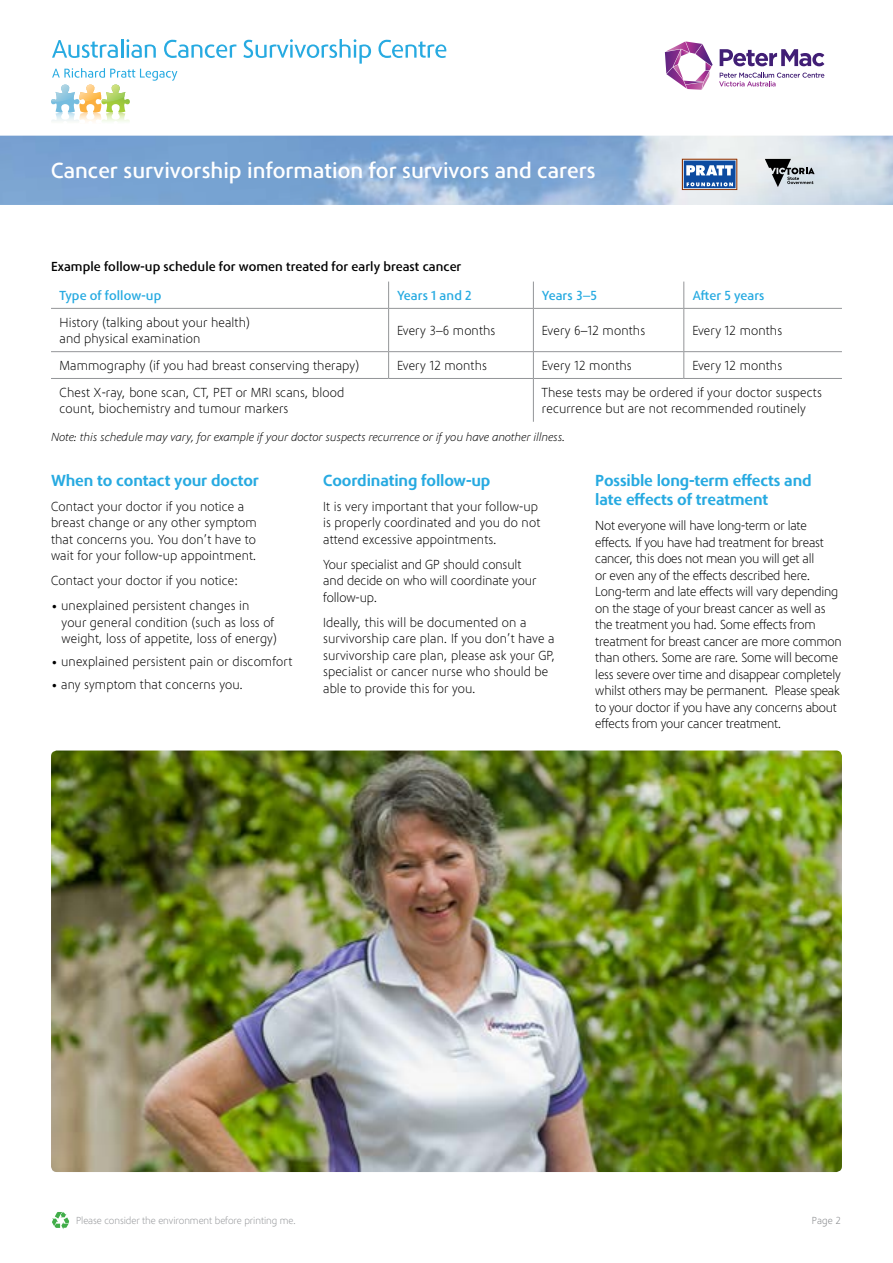
<style>
.page{position:relative;width:893px;height:1263px;background:#fff}
.page>*{position:absolute;margin:0;border:0;box-sizing:border-box;transform-origin:0 0}
.t1{font:500 22.5px "Phoenica";color:#fff}
.t2{font:700 16.5px/19.5px "Phoenica";letter-spacing:-.01em;color:#27aae1}
.t3{font:300 13.5px/16.5px "Phoenica";letter-spacing:-.005em;color:#000}
.t4{font:300 13.5px/16.5px "Phoenica";letter-spacing:-.03em;color:#000}
.t5{font:500 13.5px "Phoenica";letter-spacing:.005em;color:#000}
.t6{font:500 13.5px "Phoenica";letter-spacing:.005em;color:#27aae1}
.t7{font:italic 300 12px "Phoenica";letter-spacing:-.005em;color:#000}
.t8{font:300 10.5px "Phoenica";letter-spacing:-.02em;color:#939598}
.t9{font:300 10.5px "Phoenica";color:#808285}
</style>
<div class="page">
<img style="left:0;top:136px;width:893px;height:69px">
<svg style="left:720px;top:49px;width:104px;height:17px"></svg>
<svg style="left:719px;top:72px;width:105px;height:14px"></svg>
<svg style="left:665px;top:41px;width:48px;height:49px"></svg>
<svg style="left:765px;top:159px;width:50px;height:28px"></svg>
<svg style="left:52px;top:39px;width:104px;height:19px"></svg>
<svg style="left:164px;top:40px;width:72px;height:18px"></svg>
<svg style="left:243px;top:39px;width:128px;height:25px"></svg>
<svg style="left:378px;top:40px;width:68px;height:18px"></svg>
<svg style="left:51px;top:68px;width:126px;height:54px"></svg>
<svg style="left:52px;top:1212px;width:17px;height:17px"></svg>
<div style="left:682px;top:158px;width:55px;height:32px;background:#d7b9a9"></div>
<svg style="left:682px;top:159px;width:55px;height:31px;background:#6481b0"></svg>
<svg style="left:388px;top:282px;width:1px;height:26px"></svg>
<svg style="left:533px;top:282px;width:1px;height:26px"></svg>
<svg style="left:683px;top:282px;width:1px;height:26px"></svg>
<hr style="left:51px;top:308px;width:338px;height:1px;background:#939598">
<hr style="left:389px;top:308px;width:144px;height:1px;background:#939598">
<hr style="left:388px;top:309px;width:1px;height:42px;background:#939598">
<hr style="left:533px;top:308px;width:151px;height:1px;background:#939598">
<hr style="left:533px;top:309px;width:1px;height:42px;background:#939598">
<hr style="left:684px;top:308px;width:158px;height:1px;background:#939598">
<hr style="left:683px;top:309px;width:1px;height:42px;background:#939598">
<hr style="left:51px;top:351px;width:338px;height:1px;background:#939598">
<hr style="left:389px;top:351px;width:144px;height:1px;background:#939598">
<svg style="left:388px;top:352px;width:1px;height:26px"></svg>
<hr style="left:533px;top:351px;width:151px;height:1px;background:#939598">
<svg style="left:533px;top:352px;width:1px;height:26px"></svg>
<hr style="left:684px;top:351px;width:158px;height:1px;background:#939598">
<svg style="left:683px;top:352px;width:1px;height:26px"></svg>
<hr style="left:51px;top:378px;width:338px;height:1px;background:#939598">
<hr style="left:389px;top:378px;width:144px;height:1px;background:#939598">
<hr style="left:533px;top:378px;width:151px;height:1px;background:#939598">
<hr style="left:533px;top:379px;width:1px;height:43px;background:#939598">
<hr style="left:684px;top:378px;width:158px;height:1px;background:#939598">
<img style="left:51px;top:750px;width:791px;height:422px">
<h1 class="t1" style="left:51px;top:157px;width:546px">Cancer survivorship information for survivors and carers</h1>
<p class="t5" style="left:51px;top:259px;width:412px">Example follow-up schedule for women treated for early breast cancer</p>
<p class="t6" style="left:60px;top:288px;width:103px">Type of follow-up</p>
<p class="t6" style="left:397px;top:288px;width:76px">Years 1 and 2</p>
<p class="t6" style="left:542px;top:288px;width:57px">Years 3–5</p>
<p class="t6" style="left:692px;top:288px;width:74px">After 5 years</p>
<p class="t3" style="left:60px;top:314px;width:192px">History (talking about your health) and physical examination</p>
<p class="t3" style="left:397px;top:322px;width:100px">Every 3–6 months</p>
<p class="t3" style="left:542px;top:322px;width:105px">Every 6–12 months</p>
<p class="t3" style="left:692px;top:322px;width:92px">Every 12 months</p>
<p class="t3" style="left:60px;top:357px;width:301px">Mammography (if you had breast conserving therapy)</p>
<p class="t3" style="left:397px;top:357px;width:92px">Every 12 months</p>
<p class="t3" style="left:542px;top:357px;width:92px">Every 12 months</p>
<p class="t3" style="left:692px;top:357px;width:92px">Every 12 months</p>
<p class="t3" style="left:60px;top:384px;width:286px">Chest X-ray, bone scan, CT, PET or MRI scans, blood count, biochemistry and tumour markers</p>
<p class="t3" style="left:542px;top:384px;width:282px">These tests may be ordered if your doctor suspects recurrence but are not recommended routinely</p>
<p class="t7" style="left:51px;top:430px;width:516px">Note: this schedule may vary, for example if your doctor suspects recurrence or if you have another illness.</p>
<p class="t2" style="left:51px;top:471px;width:209px">When to contact your doctor</p>
<p class="t3" style="left:51px;top:498px;width:207px">Contact your doctor if you notice a breast change or any other symptom that concerns you. You don’t have to wait for your follow-up appointment.</p>
<p class="t3" style="left:51px;top:573px;width:189px">Contact your doctor if you notice:</p>
<p class="t3" style="left:62px;top:598px;width:217px;text-indent:-11px">• unexplained persistent changes in your general condition (such as loss of weight, loss of appetite, loss of energy)</p>
<p class="t3" style="left:51px;top:654px;width:243px">• unexplained persistent pain or discomfort</p>
<p class="t3" style="left:51px;top:676px;width:194px">• any symptom that concerns you.</p>
<p class="t2" style="left:323px;top:471px;width:169px">Coordinating follow-up</p>
<p class="t3" style="left:323px;top:498px;width:219px">It is very important that your follow-up is properly coordinated and you do not attend excessive appointments.</p>
<p class="t3" style="left:323px;top:556px;width:215px">Your specialist and GP should consult and decide on who will coordinate your follow-up.</p>
<p class="t3" style="left:323px;top:614px;width:234px">Ideally, this will be documented on a survivorship care plan. If you don’t have a survivorship care plan, please ask your GP, specialist or cancer nurse who should be able to provide this for you.</p>
<p class="t2" style="left:595px;top:471px;width:218px">Possible long-term effects and late effects of treatment</p>
<p class="t4" style="left:595px;top:518px;width:248px">Not everyone will have long-term or late effects. If you have had treatment for breast cancer, this does not mean you will get all<br>or even any of the effects described here.<br>Long-term and late effects will vary depending on the stage of your breast cancer as well as the treatment you had. Some effects from treatment for breast cancer are more common than others. Some are rare. Some will become less severe over time and disappear completely whilst others may be permanent. Please speak to your doctor if you have any concerns about effects from your cancer treatment.</p>
<p class="t8" style="left:76px;top:1215px;width:222px">Please consider the environment before printing me.</p>
<p class="t9" style="left:812px;top:1215px;width:31px">Page 2</p>
</div>
